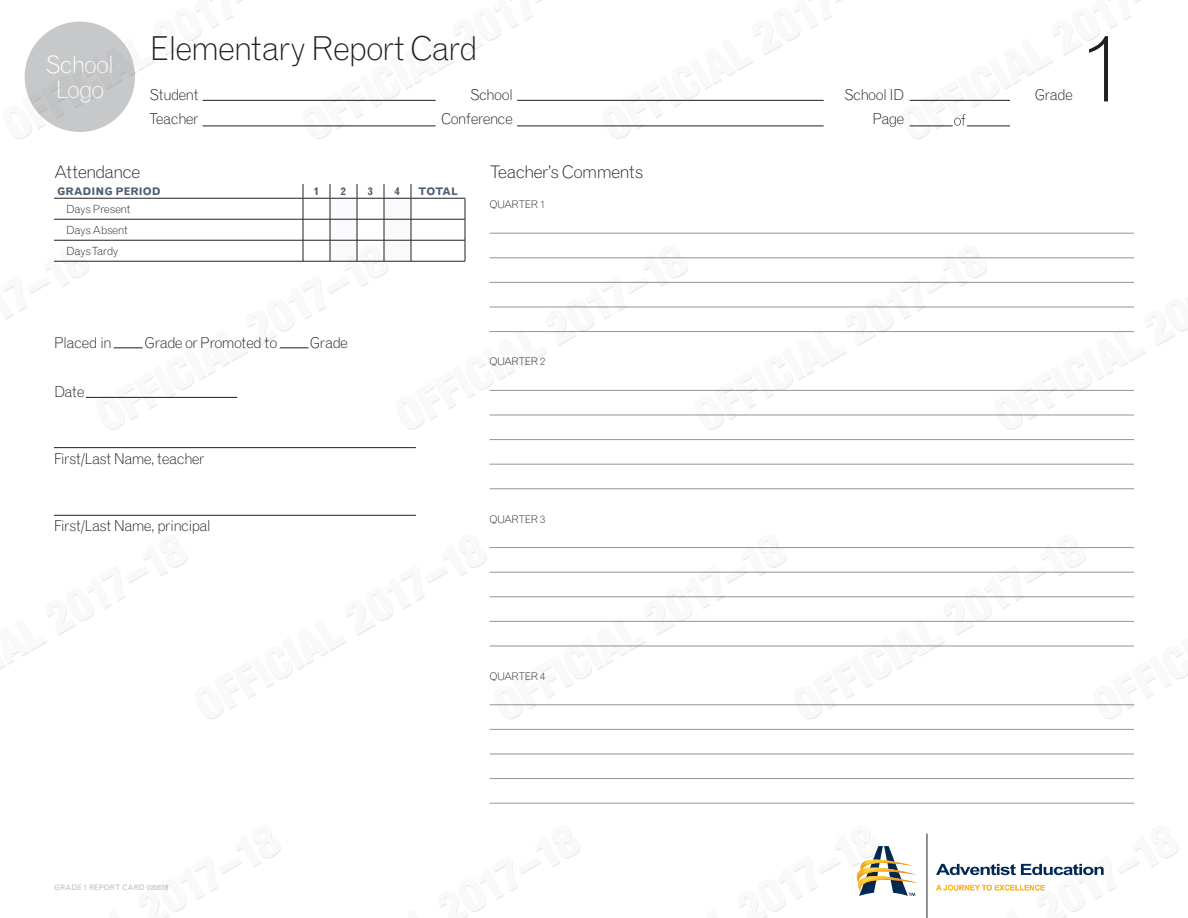
<style>
.page{position:relative;width:1188px;height:918px;background:#fff}
.page>*{position:absolute;margin:0;border:0;box-sizing:border-box;transform-origin:0 0}
.t1{font:300 93.9px "Grotesque";color:#231f20}
.t2{font:300 33px "Grotesque";letter-spacing:-.05em;color:#231f20}
.t3{font:300 24px "Grotesque";letter-spacing:-.05em;color:#fff}
.t4{font:300 17.4px "Grotesque";letter-spacing:-.05em;color:#231f20}
.t5{font:300 15px "Grotesque";letter-spacing:-.04em;color:#231f20}
.skills{font:300 11.25px "Grotesque";letter-spacing:-.035em;color:#231f20}
.t6{font:300 10.5px "Grotesque";letter-spacing:-.05em;color:#231f20}
.course{font:700 10.5px "Grotesque";color:#4c5d74}
.t7{font:7.5px "Grotesque";color:#bcbdc0}
</style>
<div class="page">
<img style="left:0;top:0;width:1188px;height:918px">
<p class="t2" style="left:150px;top:28px;width:330px">Elementary Report Card</p>
<p class="t3" style="left:45px;top:50px;width:70px">School</p>
<p class="t3" style="left:55px;top:75px;width:50px">Logo</p>
<p class="t5" style="left:1035px;top:85px;width:40px">Grade</p>
<p class="t5" style="left:150px;top:85px;width:50px">Student</p>
<p class="t5" style="left:149px;top:110px;width:51px">Teacher</p>
<p class="t5" style="left:470px;top:85px;width:45px">School</p>
<p class="t5" style="left:441px;top:110px;width:74px">Conference</p>
<p class="t5" style="left:844px;top:85px;width:62px">School ID</p>
<p class="t5" style="left:873px;top:110px;width:33px">Page</p>
<p class="t4" style="left:54px;top:161px;width:88px">Attendance</p>
<p class="course" style="left:57px;top:185px;width:105px">GRADING PERIOD</p>
<p class="course" style="left:314px;top:185px;width:7px">1</p>
<p class="course" style="left:341px;top:185px;width:7px">2</p>
<p class="course" style="left:368px;top:185px;width:7px">3</p>
<p class="course" style="left:395px;top:185px;width:7px">4</p>
<p class="course" style="left:418px;top:185px;width:41px">TOTAL</p>
<p class="skills" style="left:66px;top:202px;width:66px">Days Present</p>
<p class="skills" style="left:66px;top:223px;width:63px">Days Absent</p>
<p class="skills" style="left:66px;top:244px;width:54px">Days Tardy</p>
<p class="t4" style="left:490px;top:161px;width:155px">Teacher’s Comments</p>
<p class="t6" style="left:490px;top:198px;width:57px">QUARTER 1</p>
<p class="t1" style="left:1081px;top:12px;width:47px">1</p>
<p class="t5" style="left:54px;top:333px;width:60px">Placed in</p>
<p class="t5" style="left:144px;top:333px;width:134px">Grade or Promoted to</p>
<p class="t5" style="left:310px;top:333px;width:40px">Grade</p>
<p class="t5" style="left:54px;top:383px;width:32px">Date</p>
<p class="t5" style="left:54px;top:450px;width:152px">First/Last Name, teacher</p>
<p class="t5" style="left:54px;top:516px;width:159px">First/Last Name, principal</p>
<p class="t6" style="left:490px;top:355px;width:57px">QUARTER 2</p>
<p class="t6" style="left:490px;top:513px;width:57px">QUARTER 3</p>
<p class="t6" style="left:490px;top:670px;width:57px">QUARTER 4</p>
<p class="t7" style="left:54px;top:883px;width:116px">GRADE 1 REPORT CARD 020618</p>
</div>
